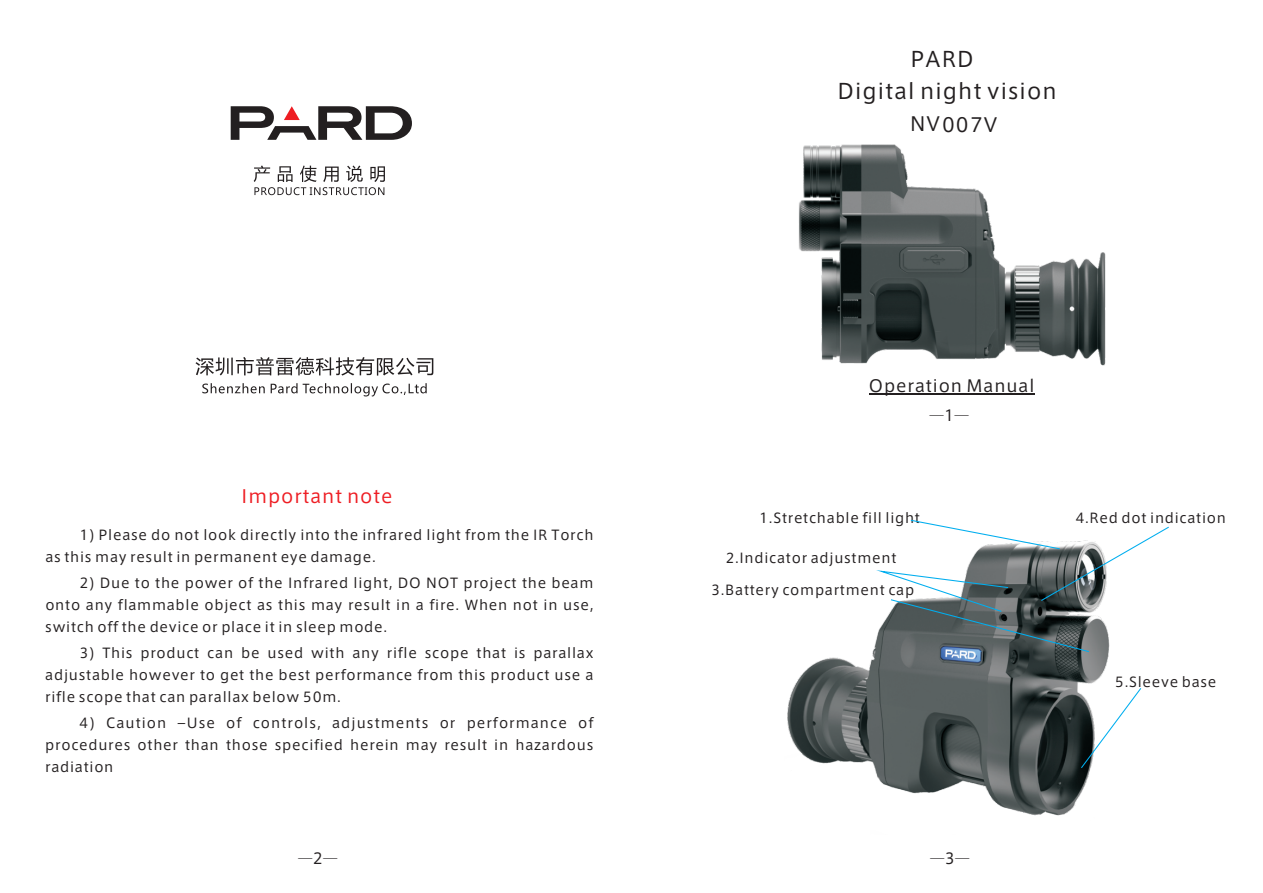
<style>
.page{position:relative;width:1263px;height:893px;background:#fff}
.page>*{position:absolute;margin:0;border:0;box-sizing:border-box;transform-origin:0 0}
.t1{font:21px "Axis Std";letter-spacing:.055em;color:#231f20}
.t2{font:19.2px "Axis Std";letter-spacing:.055em;color:#231f20}
.t3{font:18px "Axis Std";letter-spacing:.055em;color:#ee1d23}
.t4{font:16.5px "Axis Std";letter-spacing:.055em;color:#231f20}
.t5{font:15px "Sim Sun";color:#231f20}
.t6{font:13.5px/22px "Axis Std";letter-spacing:.055em;color:#231f20;text-align:justify}
.s1{font-family:"Axis Std"}
.s2{font-family:"Microsoft Ya Hei"}
</style>
<div class="page">
<img style="left:787px;top:653px;width:322px;height:163px">
<img style="left:798px;top:144px;width:308px;height:222px">
<hr style="left:869px;top:393px;width:165px;height:2px;background:#231f20">
<svg style="left:1080px;top:687px;width:62px;height:82px"></svg>
<svg style="left:872px;top:519px;width:297px;height:134px"></svg>
<svg style="left:231px;top:106px;width:181px;height:34px"></svg>
<svg style="left:196px;top:357px;width:237px;height:19px"></svg>
<svg style="left:202px;top:383px;width:225px;height:13px"></svg>
<svg style="left:254px;top:165px;width:131px;height:30px"></svg>
<h1 class="t1" style="left:910px;top:49px;width:65px">PARD</h1>
<h1 class="t1" style="left:837px;top:80px;width:221px">Digital night vision</h1>
<h2 class="t2" style="left:910px;top:115px;width:89px">NV007V</h2>
<p class="t4" style="left:869px;top:377px;width:167px">Operation Manual</p>
<h3 class="t3" style="left:242px;top:487px;width:153px">Important note</h3>
<p class="t6" style="left:45px;top:523px;width:550px;text-indent:34px">1) Please do not look directly into the infrared light from the IR Torch as this may result in permanent eye damage.</p>
<p class="t6" style="left:45px;top:571px;width:550px;text-indent:34px">2) Due to the power of the Infrared light, DO NOT project the beam onto any flammable object as this may result in a fire. When not in use, switch off the device or place it in sleep mode.</p>
<p class="t6" style="left:45px;top:641px;width:550px;text-indent:34px">3) This product can be used with any rifle scope that is parallax adjustable however to get the best performance from this product use a rifle scope that can parallax below 50m.</p>
<p class="t6" style="left:45px;top:711px;width:550px;text-indent:34px">4) Caution –Use of controls, adjustments or performance of procedures other than those specified herein may result in hazardous radiation</p>
<p class="t5" style="left:929px;top:408px;width:42px">—<span class="s1">1</span>—</p>
<p class="t6" style="left:759px;top:506px;width:162px">1.Stretchable fill light</p>
<p class="t6" style="left:1075px;top:507px;width:152px">4.Red dot indication</p>
<p class="t6" style="left:726px;top:547px;width:172px"><span class="s2">2</span>.Indicator adjustment</p>
<p class="t6" style="left:711px;top:579px;width:205px">3.Battery compartment cap</p>
<p class="t6" style="left:1115px;top:671px;width:103px">5.Sleeve base</p>
<p class="t5" style="left:298px;top:852px;width:42px">—<span class="s1">2</span>—</p>
<p class="t5" style="left:930px;top:851px;width:42px">—<span class="s1">3</span>—</p>
</div>
